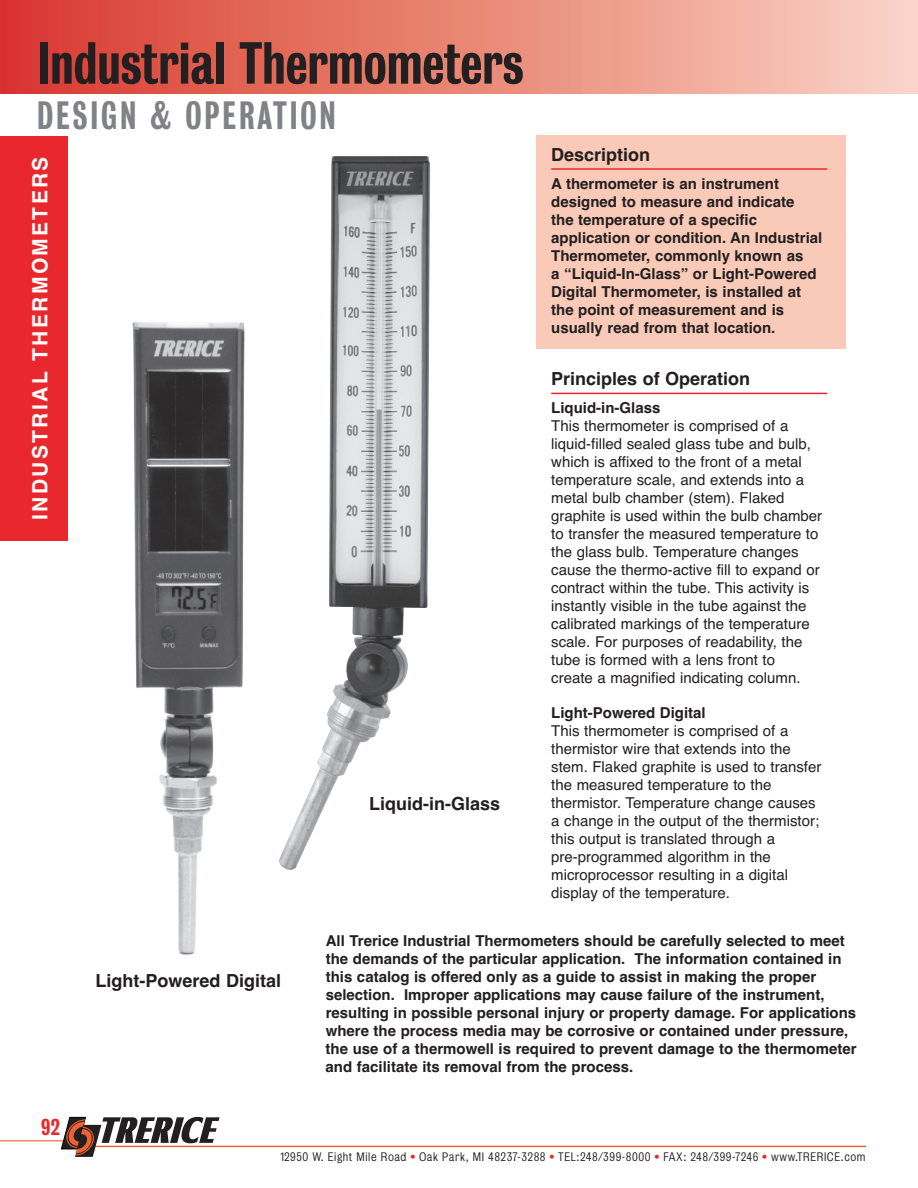
<style>
.page{position:relative;width:918px;height:1188px;background:#fff}
.page>*{position:absolute;margin:0;border:0;box-sizing:border-box;transform-origin:0 0}
.t1{font:54px "Grot Three Five";color:#231f20}
.t2{font:36px "Grot Three Five";letter-spacing:.09em;color:#808285;scale:.9 1}
.t3{font:700 21px "Helvetica";letter-spacing:.11em;color:#fff}
.t4{font:21px "Grot Three Five";color:#e9282d}
.t5{font:700 18px "Helvetica";color:#231f20}
.t6{font:15px/18px "Helvetica";color:#231f20}
.t7{font:700 15px/18px "Helvetica";color:#231f20}
.t8{font:11.25px "Grot Five One";letter-spacing:.05em;color:#231f20}
.s1{color:#e9282d}
</style>
<div class="page">
<div style="left:536px;top:136px;width:309px;height:213px;background:#facab8"></div>
<hr style="left:551px;top:168px;width:276px;height:2px;background:#e9282d">
<hr style="left:551px;top:393px;width:276px;height:1px;background:#e9282d">
<div style="left:910px;top:0;width:8px;height:93px;background:#fbd3ca"></div>
<div style="left:0;top:0;width:910px;height:93px;background:linear-gradient(to right,#d8372b,#fad3c2)"></div>
<div style="left:0;top:136px;width:68px;height:405px;background:#e9282d"></div>
<hr style="left:0;top:1140px;width:67px;height:1px;background:#ee6131">
<svg style="left:61px;top:1117px;width:804px;height:40px"></svg>
<img style="left:132px;top:321px;width:113px;height:634px">
<img style="left:279px;top:156px;width:151px;height:714px">
<h1 class="t1" style="left:37px;top:33px;width:488px">Industrial Thermometers</h1>
<h2 class="t2" style="left:37px;top:96px;width:333px">DESIGN &amp; OPERATION</h2>
<h3 class="t3" style="left:28px;top:520px;width:365px;rotate:-90deg">INDUSTRIAL THERMOMETERS</h3>
<p class="t5" style="left:369px;top:793px;width:132px">Liquid-in-Glass</p>
<p class="t5" style="left:551px;top:144px;width:101px">Description</p>
<p class="t7" style="left:551px;top:174px;width:273px">A thermometer is an instrument designed to measure and indicate<br>the temperature of a specific application or condition. An Industrial Thermometer, commonly known as<br>a “Liquid-In-Glass” or Light-Powered Digital Thermometer, is installed at the point of measurement and is usually read from that location.</p>
<p class="t5" style="left:551px;top:368px;width:201px">Principles of Operation</p>
<p class="t7" style="left:551px;top:399px;width:111px">Liquid-in-Glass</p>
<p class="t6" style="left:551px;top:417px;width:272px">This thermometer is comprised of a liquid-filled sealed glass tube and bulb, which is affixed to the front of a metal temperature scale, and extends into a metal bulb chamber (stem). Flaked graphite is used within the bulb chamber to transfer the measured temperature to the glass bulb. Temperature changes cause the thermo-active fill to expand or contract within the tube. This activity is instantly visible in the tube against the calibrated markings of the temperature scale. For purposes of readability, the tube is formed with a lens front to<br>create a magnified indicating column.</p>
<p class="t7" style="left:551px;top:704px;width:156px">Light-Powered Digital</p>
<p class="t6" style="left:551px;top:722px;width:272px">This thermometer is comprised of a thermistor wire that extends into the stem. Flaked graphite is used to transfer the measured temperature to the thermistor. Temperature change causes a change in the output of the thermistor; this output is translated through a pre-programmed algorithm in the microprocessor resulting in a digital display of the temperature.</p>
<h3 class="t4" style="left:41px;top:1116px;width:20px">92</h3>
<p class="t5" style="left:96px;top:970px;width:187px">Light-Powered Digital</p>
<p class="t7" style="left:326px;top:932px;width:532px">All Trerice Industrial Thermometers should be carefully selected to meet the demands of the particular application. The information contained in this catalog is offered only as a guide to assist in making the proper selection. Improper applications may cause failure of the instrument, resulting in possible personal injury or property damage. For applications where the process media may be corrosive or contained under pressure, the use of a thermowell is required to prevent damage to the thermometer and facilitate its removal from the process.</p>
<p class="t8" style="left:280px;top:1151px;width:587px">12950 W. Eight Mile Road <span class="s1">•</span> Oak Park, MI 48237-3288 <span class="s1">•</span> TEL:248/399-8000 <span class="s1">•</span> FAX: 248/399-7246 <span class="s1">•</span> www.TRERICE.com</p>
</div>
